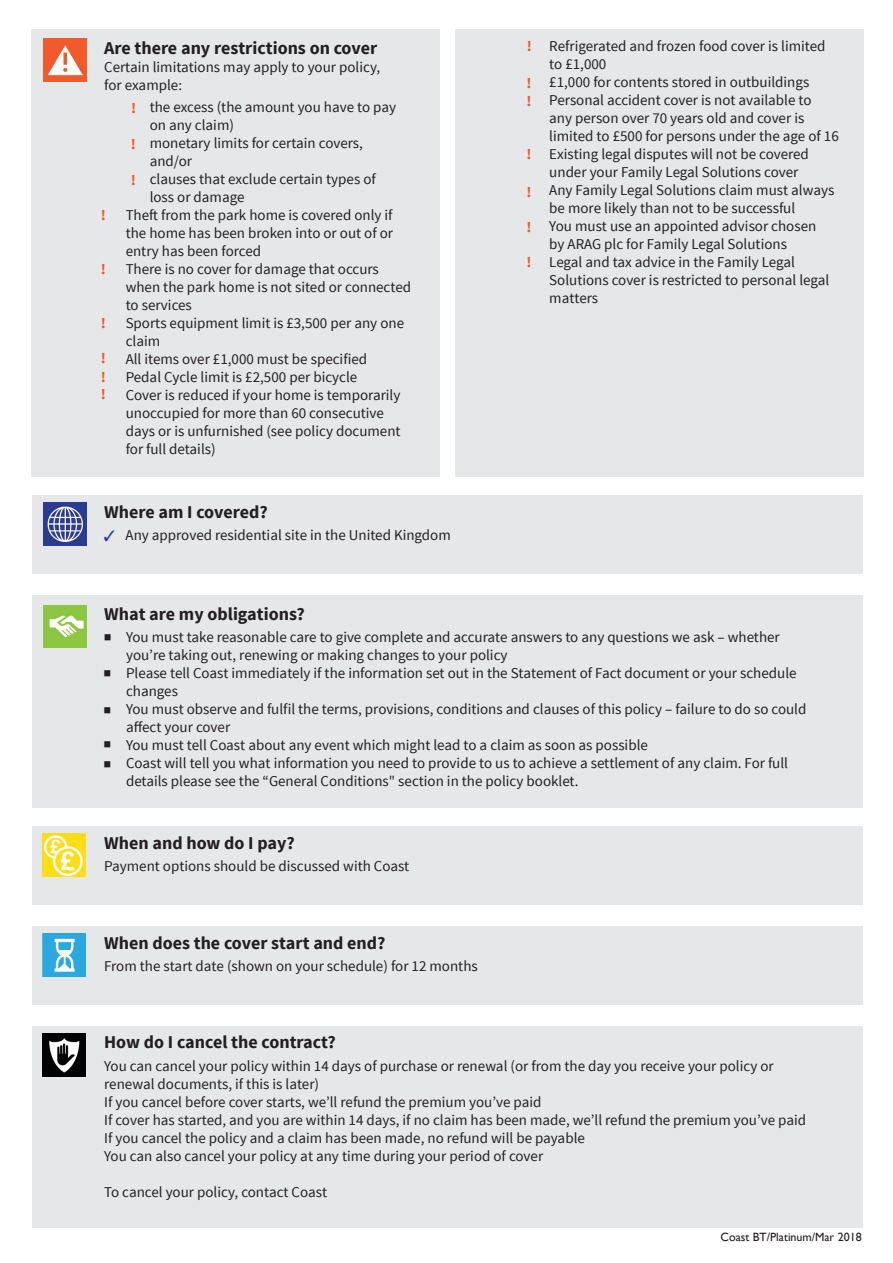
<style>
.page{position:relative;width:893px;height:1263px;background:#fff}
.page>*{position:absolute;margin:0;border:0;box-sizing:border-box;transform-origin:0 0}
.t1{font:30px "Source Sans Pro";color:#231f20}
.t2{font:700 18px "Source Sans Pro";color:#231f20}
.t3{font:15px/18px "Source Sans Pro";color:#231f20}
.t4{font:700 15px "Source Sans Pro";color:#f1592a}
.t5{font:12px "Gill Sans";color:#231f20}
</style>
<div class="page">
<div style="left:32px;top:29px;width:408px;height:447px;background:#e6e7e9"></div>
<img style="left:44px;top:39px;width:42px;height:43px">
<div style="left:33px;top:495px;width:830px;height:79px;background:#e6e7e9"></div>
<img style="left:44px;top:503px;width:42px;height:43px">
<div style="left:455px;top:29px;width:408px;height:447px;background:#e6e7e9"></div>
<div style="left:32px;top:595px;width:830px;height:212px;background:#e6e7e9"></div>
<img style="left:44px;top:605px;width:43px;height:43px">
<div style="left:32px;top:826px;width:830px;height:79px;background:#e6e7e9"></div>
<img style="left:43px;top:834px;width:43px;height:43px">
<div style="left:32px;top:926px;width:830px;height:78px;background:#e6e7e9"></div>
<img style="left:43px;top:934px;width:43px;height:42px">
<div style="left:32px;top:1026px;width:830px;height:201px;background:#e6e7e9"></div>
<img style="left:43px;top:1033px;width:43px;height:43px">
<p class="t2" style="left:104px;top:36px;width:275px">Are there any restrictions on cover</p>
<p class="t3" style="left:104px;top:58px;width:278px">Certain limitations may apply to your policy,</p>
<p class="t3" style="left:104px;top:76px;width:79px">for example:</p>
<p class="t4" style="left:101px;top:206px;width:7px">!</p>
<p class="t4" style="left:101px;top:259px;width:7px">!</p>
<p class="t4" style="left:101px;top:313px;width:7px">!</p>
<p class="t4" style="left:101px;top:349px;width:7px">!</p>
<p class="t4" style="left:101px;top:367px;width:7px">!</p>
<p class="t4" style="left:101px;top:385px;width:7px">!</p>
<p class="t3" style="left:150px;top:98px;width:248px">the excess (the amount you have to pay</p>
<p class="t3" style="left:150px;top:116px;width:86px">on any claim)</p>
<p class="t3" style="left:150px;top:134px;width:215px">monetary limits for certain covers,</p>
<p class="t3" style="left:150px;top:152px;width:44px">and/or</p>
<p class="t3" style="left:150px;top:170px;width:228px">clauses that exclude certain types of</p>
<p class="t3" style="left:150px;top:188px;width:96px">loss or damage</p>
<p class="t3" style="left:126px;top:206px;width:268px">Theft from the park home is covered only if</p>
<p class="t3" style="left:126px;top:224px;width:269px">the home has been broken into or out of or</p>
<p class="t3" style="left:126px;top:242px;width:137px">entry has been forced</p>
<p class="t3" style="left:126px;top:260px;width:255px">There is no cover for damage that occurs</p>
<p class="t3" style="left:126px;top:278px;width:287px">when the park home is not sited or connected</p>
<p class="t3" style="left:126px;top:296px;width:68px">to services</p>
<p class="t3" style="left:126px;top:314px;width:280px">Sports equipment limit is £3,500 per any one claim</p>
<p class="t3" style="left:126px;top:350px;width:243px">All items over £1,000 must be specified</p>
<p class="t3" style="left:126px;top:368px;width:233px">Pedal Cycle limit is £2,500 per bicycle</p>
<p class="t3" style="left:126px;top:386px;width:276px">Cover is reduced if your home is temporarily unoccupied for more than 60 consecutive</p>
<p class="t3" style="left:126px;top:422px;width:276px">days or is unfurnished (see policy document</p>
<p class="t3" style="left:126px;top:440px;width:91px">for full details)</p>
<p class="t4" style="left:131px;top:98px;width:7px">!</p>
<p class="t4" style="left:131px;top:135px;width:7px">!</p>
<p class="t4" style="left:131px;top:170px;width:7px">!</p>
<p class="t2" style="left:104px;top:500px;width:165px">Where am I covered?</p>
<p class="t3" style="left:126px;top:526px;width:327px">Any approved residential site in the United Kingdom</p>
<p class="t4" style="left:527px;top:36px;width:7px">!</p>
<p class="t4" style="left:526px;top:73px;width:7px">!</p>
<p class="t4" style="left:526px;top:91px;width:7px">!</p>
<p class="t4" style="left:526px;top:145px;width:7px">!</p>
<p class="t4" style="left:526px;top:182px;width:7px">!</p>
<p class="t4" style="left:526px;top:218px;width:7px">!</p>
<p class="t4" style="left:526px;top:252px;width:7px">!</p>
<p class="t3" style="left:549px;top:37px;width:278px">Refrigerated and frozen food cover is limited</p>
<p class="t3" style="left:549px;top:55px;width:59px">to £1,000</p>
<p class="t3" style="left:549px;top:73px;width:261px">£1,000 for contents stored in outbuildings</p>
<p class="t3" style="left:549px;top:91px;width:264px">Personal accident cover is not available to</p>
<p class="t3" style="left:549px;top:109px;width:256px">any person over 70 years old and cover is</p>
<p class="t3" style="left:549px;top:127px;width:291px">limited to £500 for persons under the age of 16</p>
<p class="t3" style="left:549px;top:145px;width:261px">Existing legal disputes will not be covered</p>
<p class="t3" style="left:549px;top:163px;width:251px">under your Family Legal Solutions cover</p>
<p class="t3" style="left:549px;top:181px;width:287px">Any Family Legal Solutions claim must always</p>
<p class="t3" style="left:549px;top:199px;width:247px">be more likely than not to be successful</p>
<p class="t3" style="left:549px;top:217px;width:269px">You must use an appointed advisor chosen</p>
<p class="t3" style="left:549px;top:235px;width:239px">by ARAG plc for Family Legal Solutions</p>
<p class="t3" style="left:549px;top:253px;width:247px">Legal and tax advice in the Family Legal</p>
<p class="t3" style="left:549px;top:271px;width:281px">Solutions cover is restricted to personal legal matters</p>
<p class="t2" style="left:104px;top:602px;width:202px">What are my obligations?</p>
<p class="t3" style="left:126px;top:628px;width:655px">You must take reasonable care to give complete and accurate answers to any questions we ask – whether</p>
<p class="t3" style="left:126px;top:646px;width:383px">you’re taking out, renewing or making changes to your policy</p>
<p class="t3" style="left:126px;top:664px;width:672px">Please tell Coast immediately if the information set out in the Statement of Fact document or your schedule</p>
<p class="t3" style="left:126px;top:682px;width:53px">changes</p>
<p class="t3" style="left:126px;top:700px;width:682px">You must observe and fulfil the terms, provisions, conditions and clauses of this policy – failure to do so could</p>
<p class="t3" style="left:126px;top:718px;width:106px">affect your cover</p>
<p class="t3" style="left:126px;top:736px;width:523px">You must tell Coast about any event which might lead to a claim as soon as possible</p>
<p class="t3" style="left:126px;top:754px;width:663px">Coast will tell you what information you need to provide to us to achieve a settlement of any claim. For full</p>
<p class="t3" style="left:126px;top:772px;width:454px">details please see the “General Conditions" section in the policy booklet.</p>
<p class="t1" style="left:103px;top:617px;width:11px">■</p>
<p class="t1" style="left:103px;top:652px;width:11px">■</p>
<p class="t1" style="left:103px;top:690px;width:11px">■</p>
<p class="t1" style="left:103px;top:724px;width:11px">■</p>
<p class="t1" style="left:103px;top:743px;width:11px">■</p>
<p class="t2" style="left:104px;top:831px;width:192px">When and how do I pay?</p>
<p class="t3" style="left:104px;top:857px;width:307px">Payment options should be discussed with Coast</p>
<p class="t2" style="left:104px;top:931px;width:283px">When does the cover start and end?</p>
<p class="t3" style="left:104px;top:957px;width:375px">From the start date (shown on your schedule) for 12 months</p>
<p class="t2" style="left:104px;top:1031px;width:233px">How do I cancel the contract?</p>
<p class="t3" style="left:104px;top:1057px;width:671px">You can cancel your policy within 14 days of purchase or renewal (or from the day you receive your policy or</p>
<p class="t3" style="left:104px;top:1075px;width:216px">renewal documents, if this is later)</p>
<p class="t3" style="left:104px;top:1093px;width:439px">If you cancel before cover starts, we’ll refund the premium you’ve paid</p>
<p class="t3" style="left:104px;top:1111px;width:703px">If cover has started, and you are within 14 days, if no claim has been made, we’ll refund the premium you’ve paid</p>
<p class="t3" style="left:104px;top:1129px;width:482px">If you cancel the policy and a claim has been made, no refund will be payable</p>
<p class="t3" style="left:104px;top:1147px;width:441px">You can also cancel your policy at any time during your period of cover</p>
<p class="t3" style="left:104px;top:1183px;width:224px">To cancel your policy, contact Coast</p>
<p class="t5" style="left:721px;top:1230px;width:143px">Coast BT/Platinum/Mar 2018</p>
</div>
